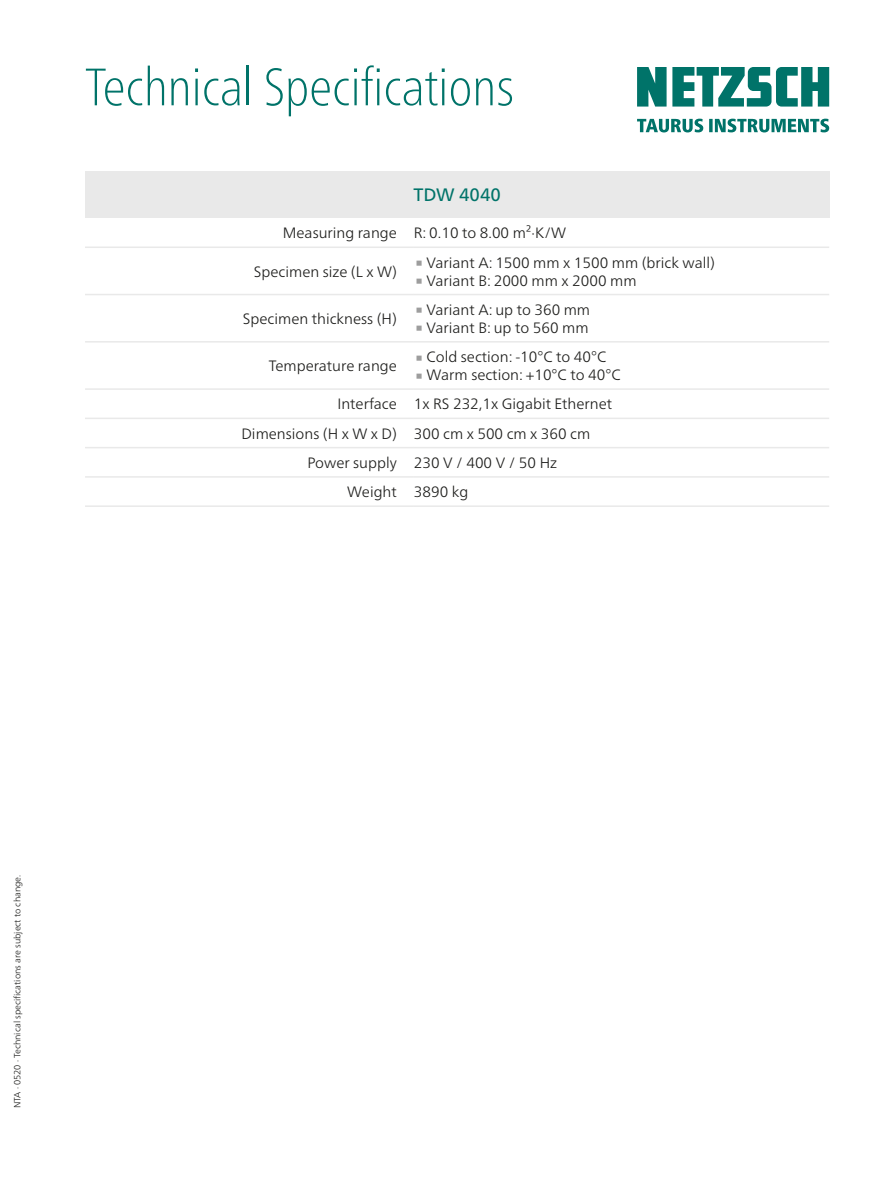
<style>
.page{position:relative;width:893px;height:1191px;background:#fff}
.page>*{position:absolute;margin:0;border:0;box-sizing:border-box;transform-origin:0 0}
.t1{font:100 condensed 52.5px "Frutiger Neue LTW1 G";color:#007369}
.t2{font:45px "Frutiger Neue LTW1 G";color:#9d9d9d}
.Tabellenkopf_groß_n{font:18px "Frutiger Neue LTW1 G";color:#007369}
.Tabellenkörper_n{font:300 15px "Frutiger Neue LTW1 G";color:#1d1d1b}
.t3{font:300 9px "Frutiger Neue LTW1 G";color:#1d1d1b}
</style>
<div class="page">
<svg style="left:637px;top:67px;width:192px;height:40px"></svg>
<svg style="left:637px;top:119px;width:192px;height:13px"></svg>
<div style="left:85px;top:171px;width:744px;height:47px;background:#e9e9e9"></div>
<hr style="left:85px;top:246px;width:329px;height:2px;background:#e9e9e9">
<hr style="left:414px;top:246px;width:415px;height:2px;background:#e9e9e9">
<hr style="left:85px;top:294px;width:329px;height:1px;background:#e9e9e9">
<hr style="left:414px;top:294px;width:415px;height:1px;background:#e9e9e9">
<hr style="left:85px;top:341px;width:329px;height:1px;background:#e9e9e9">
<hr style="left:414px;top:341px;width:415px;height:1px;background:#e9e9e9">
<hr style="left:85px;top:388px;width:329px;height:2px;background:#e9e9e9">
<hr style="left:85px;top:417px;width:329px;height:2px;background:#e9e9e9">
<hr style="left:85px;top:447px;width:329px;height:1px;background:#e9e9e9">
<hr style="left:85px;top:476px;width:329px;height:1px;background:#e9e9e9">
<hr style="left:414px;top:388px;width:415px;height:2px;background:#e9e9e9">
<hr style="left:414px;top:417px;width:415px;height:2px;background:#e9e9e9">
<hr style="left:414px;top:447px;width:415px;height:1px;background:#e9e9e9">
<hr style="left:414px;top:476px;width:415px;height:1px;background:#e9e9e9">
<hr style="left:85px;top:505px;width:329px;height:2px;background:#e9e9e9">
<hr style="left:414px;top:505px;width:415px;height:2px;background:#e9e9e9">
<h1 class="t1" style="left:85px;top:49px;width:431px">Technical Specifications</h1>
<p class="Tabellenkopf_groß_n" style="left:413px;top:185px;width:89px">TDW 4040</p>
<p class="Tabellenkörper_n" style="left:283px;top:224px;width:116px">Measuring range</p>
<p class="Tabellenkörper_n" style="left:414px;top:224px;width:154px">R: 0.10 to 8.00 m²·K/W</p>
<p class="Tabellenkörper_n" style="left:254px;top:262px;width:144px">Specimen size (L x W)</p>
<p class="t2" style="left:414px;top:233px;width:12px">∙</p>
<p class="Tabellenkörper_n" style="left:427px;top:253px;width:290px">Variant A: 1500 mm x 1500 mm (brick wall)</p>
<p class="t2" style="left:414px;top:251px;width:12px">∙</p>
<p class="Tabellenkörper_n" style="left:427px;top:271px;width:211px">Variant B: 2000 mm x 2000 mm</p>
<p class="Tabellenkörper_n" style="left:243px;top:309px;width:155px">Specimen thickness (H)</p>
<p class="Tabellenkörper_n" style="left:269px;top:357px;width:130px">Temperature range</p>
<p class="t2" style="left:414px;top:280px;width:12px">∙</p>
<p class="Tabellenkörper_n" style="left:427px;top:300px;width:165px">Variant A: up to 360 mm</p>
<p class="t2" style="left:414px;top:298px;width:12px">∙</p>
<p class="Tabellenkörper_n" style="left:427px;top:318px;width:163px">Variant B: up to 560 mm</p>
<p class="t2" style="left:414px;top:327px;width:12px">∙</p>
<p class="Tabellenkörper_n" style="left:427px;top:348px;width:181px">Cold section: -10°C to 40°C</p>
<p class="t2" style="left:414px;top:345px;width:12px">∙</p>
<p class="Tabellenkörper_n" style="left:427px;top:366px;width:195px">Warm section: +10°C to 40°C</p>
<p class="Tabellenkörper_n" style="left:337px;top:395px;width:61px">Interface</p>
<p class="Tabellenkörper_n" style="left:414px;top:395px;width:200px">1x RS 232,1x Gigabit Ethernet</p>
<p class="Tabellenkörper_n" style="left:241px;top:424px;width:157px">Dimensions (H x W x D)</p>
<p class="Tabellenkörper_n" style="left:414px;top:424px;width:178px">300 cm x 500 cm x 360 cm</p>
<p class="Tabellenkörper_n" style="left:307px;top:453px;width:91px">Power supply</p>
<p class="Tabellenkörper_n" style="left:414px;top:453px;width:145px">230 V / 400 V / 50 Hz</p>
<p class="Tabellenkörper_n" style="left:347px;top:483px;width:51px">Weight</p>
<p class="Tabellenkörper_n" style="left:414px;top:483px;width:56px">3890 kg</p>
<p class="t3" style="left:12px;top:1108px;width:235px;rotate:-90deg">NTA · 0520 · Technical specifications are subject to change.</p>
</div>
